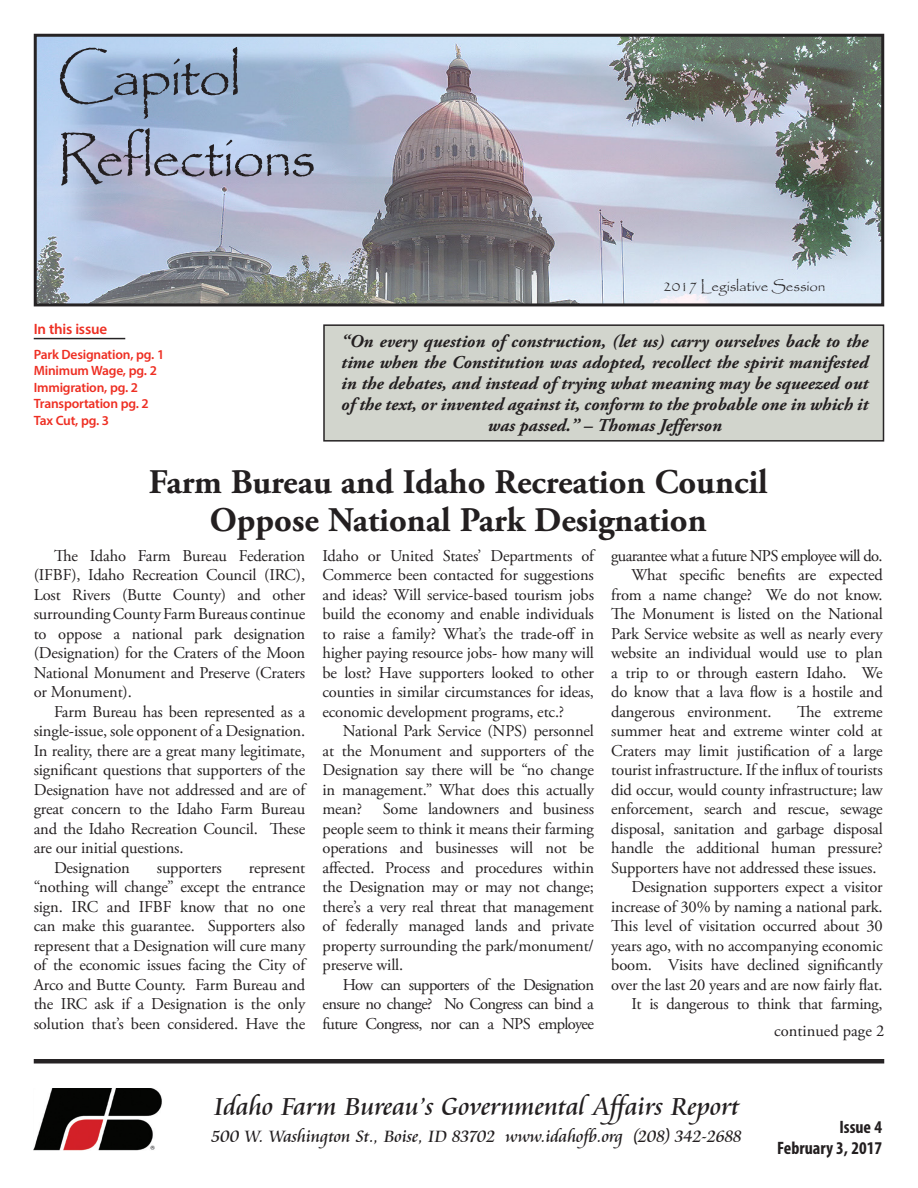
<style>
.page{position:relative;width:918px;height:1188px;background:#fff}
.page>*{position:absolute;margin:0;border:0;box-sizing:border-box;transform-origin:0 0}
.Photo_head{font:58.05px "Papyrus";letter-spacing:-.04em;color:#231f20}
.Head_main{font:700 34.5px "Adobe Garamond Pro";color:#231f20}
.Headline_level_2{font:27px "Cataneo BT";letter-spacing:-.01em;color:#231f20}
.Quotes{font:italic 700 18px/21px "Adobe Garamond Pro";color:#231f20;text-align:center}
.Headline_level_2-2{font:18px "Cataneo BT";letter-spacing:-.01em;color:#231f20}
.Publication_informat{font:700 condensed 18px "Myriad Pro";color:#231f20}
.Body_text{font:16.5px/19.5px "Adobe Garamond Pro";letter-spacing:-.01em;color:#231f20;text-align:justify}
.Body_text-2{font:16.5px "Adobe Garamond Pro";letter-spacing:-.04em;color:#231f20}
.Footer_right{font:16.5px "Adobe Garamond Pro";color:#231f20}
.Headline_level_2-3{font:15px "Papyrus";letter-spacing:-.01em;color:#231f20}
.Kicker{font:600 15px "Myriad Pro";letter-spacing:-.015em;color:#ee2e22}
.Kicker-2{font:600 13.5px "Myriad Pro";letter-spacing:-.015em;color:#ee2e22}
</style>
<div class="page">
<div style="left:34px;top:1059px;width:850px;height:5px;background:#262324"></div>
<img style="left:34px;top:1088px;width:128px;height:63px">
<img style="left:38px;top:38px;width:842px;height:264px">
<div style="left:34px;top:34px;width:850px;height:272px;border:3px solid #262324"></div>
<hr style="left:34px;top:338px;width:91px;height:1px;background:#262324">
<div style="left:323px;top:324px;width:561px;height:118px;background:#d2d5cd;border:2px solid #262324"></div>
<p class="Photo_head" style="left:56px;top:41px;width:186px">Capitol</p>
<p class="Photo_head" style="left:56px;top:122px;width:261px">Reflections</p>
<p class="Kicker" style="left:34px;top:320px;width:75px">In this issue</p>
<p class="Kicker-2" style="left:34px;top:345px;width:132px">Park Designation, pg. 1</p>
<p class="Kicker-2" style="left:34px;top:362px;width:125px">Minimum Wage, pg. 2</p>
<p class="Kicker-2" style="left:34px;top:378px;width:106px">Immigration, pg. 2</p>
<p class="Kicker-2" style="left:34px;top:395px;width:117px">Transportation pg. 2</p>
<p class="Kicker-2" style="left:34px;top:411px;width:77px">Tax Cut, pg. 3</p>
<p class="Headline_level_2-3" style="left:663px;top:277px;width:164px">2017 Legislative Session</p>
<p class="Quotes" style="left:341px;top:331px;width:529px">“On every question of construction, (let us) carry ourselves back to the time when the Constitution was adopted, recollect the spirit manifested in the debates, and instead of trying what meaning may be squeezed out of the text, or invented against it, conform to the probable one in which it was passed.” – Thomas Jefferson</p>
<p class="Head_main" style="left:149px;top:462px;width:621px">Farm Bureau and Idaho Recreation Council</p>
<p class="Head_main" style="left:210px;top:500px;width:498px">Oppose National Park Designation</p>
<p class="Body_text" style="left:34px;top:546px;width:273px;text-indent:20px">The Idaho Farm Bureau Federation (IFBF), Idaho Recreation Council (IRC), Lost Rivers (Butte County) and other surrounding County Farm Bureaus continue to oppose a national park designation (Designation) for the Craters of the Moon National Monument and Preserve (Craters or Monument).</p>
<p class="Body_text" style="left:34px;top:702px;width:273px;text-indent:20px">Farm Bureau has been represented as a single-issue, sole opponent of a Designation.<br>In reality, there are a great many legitimate, significant questions that supporters of the Designation have not addressed and are of great concern to the Idaho Farm Bureau and the Idaho Recreation Council. These are our initial questions.</p>
<p class="Body_text" style="left:54px;top:858px;width:77px">Designation</p>
<p class="Body_text" style="left:157px;top:858px;width:67px">supporters</p>
<p class="Body_text" style="left:34px;top:858px;width:273px;text-indent:215px">represent “nothing will change” except the entrance sign. IRC and IFBF know that no one can make this guarantee. Supporters also represent that a Designation will cure many of the economic issues facing the City of Arco and Butte County. Farm Bureau and the IRC ask if a Designation is the only solution that’s been considered. Have the</p>
<p class="Body_text" style="left:322px;top:546px;width:273px">Idaho or United States’ Departments of Commerce been contacted for suggestions and ideas? Will service-based tourism jobs build the economy and enable individuals to raise a family? What’s the trade-off in higher paying resource jobs- how many will be lost? Have supporters looked to other counties in similar circumstances for ideas, economic development programs, etc.?</p>
<p class="Body_text" style="left:322px;top:722px;width:273px;text-indent:20px">National Park Service (NPS) personnel at the Monument and supporters of the Designation say there will be “no change in management.” What does this actually mean?</p>
<p class="Body_text" style="left:322px;top:800px;width:273px;text-indent:60px">Some landowners and business people seem to think it means their farming operations and businesses will not be affected. Process and procedures within the Designation may or may not change; there’s a very real threat that management of federally managed lands and private property surrounding the park/monument/ preserve will.</p>
<p class="Body_text" style="left:322px;top:975px;width:273px;text-indent:20px">How can supporters of the Designation ensure no change? No Congress can bind a future Congress, nor can a NPS employee</p>
<p class="Body_text-2" style="left:611px;top:545px;width:273px">guarantee what a future NPS employee will do.</p>
<p class="Body_text" style="left:611px;top:566px;width:273px;text-indent:20px">What specific benefits are expected from a name change? We do not know.<br>The Monument is listed on the National Park Service website as well as nearly every website an individual would use to plan a trip to or through eastern Idaho. We do know that a lava flow is a hostile and dangerous environment.</p>
<p class="Body_text" style="left:611px;top:702px;width:273px;text-indent:186px">The extreme summer heat and extreme winter cold at Craters may limit justification of a large tourist infrastructure. If the influx of tourists did occur, would county infrastructure; law enforcement, search and rescue, sewage disposal, sanitation and garbage disposal handle the additional human pressure?<br>Supporters have not addressed these issues.</p>
<p class="Body_text" style="left:611px;top:878px;width:273px;text-indent:20px">Designation supporters expect a visitor increase of 30% by naming a national park.<br>This level of visitation occurred about 30 years ago, with no accompanying economic boom. Visits have declined significantly over the last 20 years and are now fairly flat.</p>
<p class="Body_text" style="left:632px;top:995px;width:253px">It is dangerous to think that farming,</p>
<p class="Footer_right" style="left:774px;top:1021px;width:112px">continued page 2</p>
<p class="Headline_level_2" style="left:214px;top:1090px;width:527px">Idaho Farm Bureau’s Governmental Affairs Report</p>
<p class="Headline_level_2-2" style="left:212px;top:1125px;width:532px">500 W. Washington St., Boise, ID 83702 www.idahofb.org (208) 342-2688</p>
<p class="Publication_informat" style="left:839px;top:1116px;width:44px">Issue 4</p>
<p class="Publication_informat" style="left:777px;top:1137px;width:106px">February 3, 2017</p>
</div>
